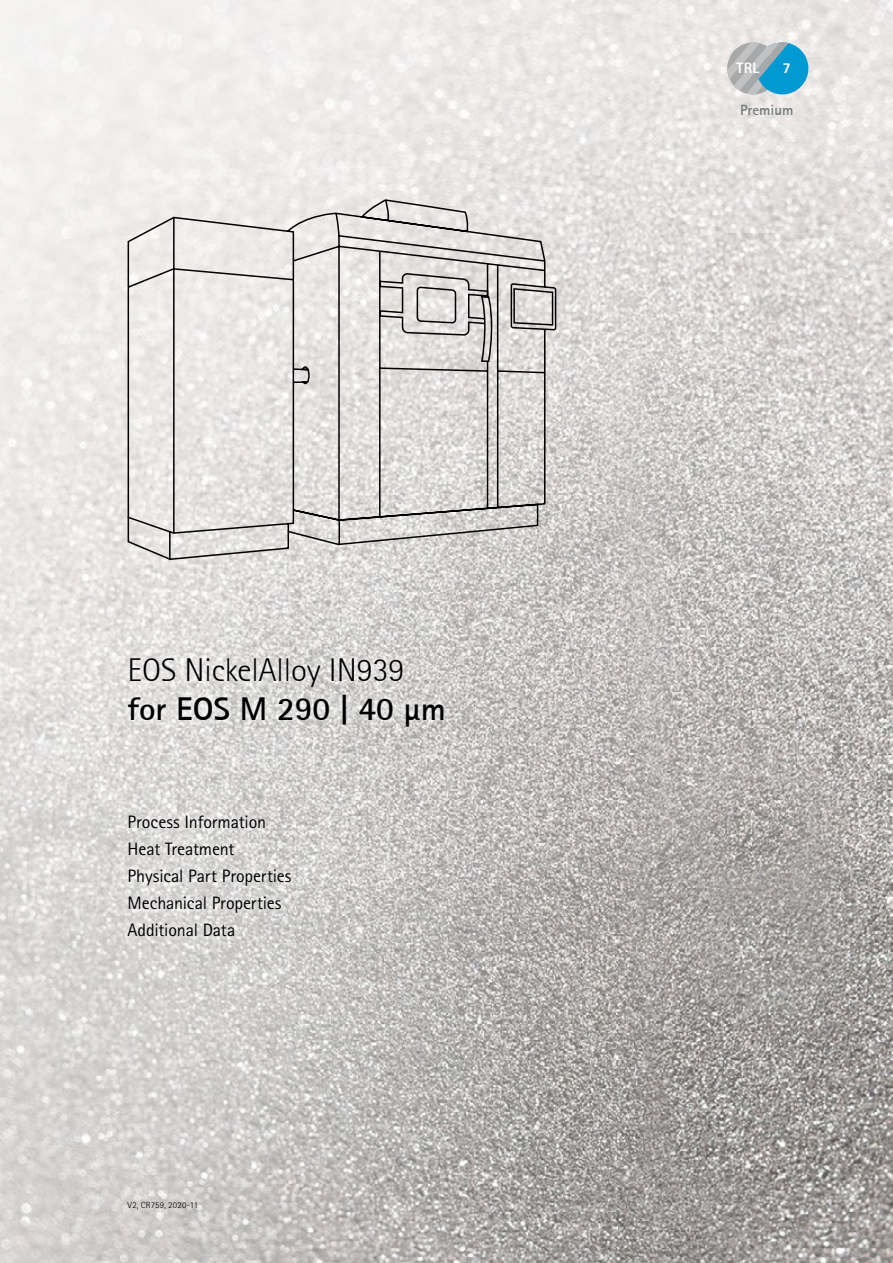
<style>
.page{position:relative;width:893px;height:1263px;background:#fff}
.page>*{position:absolute;margin:0;border:0;box-sizing:border-box;transform-origin:0 0}
.t1{font:33px "Rotis San Ser T Ligh";color:#000}
.t2{font:700 33px "Rotis San Ser T";color:#000}
.t3{font:18px/27px "Rotis Sans Serif Pro";letter-spacing:-.01em;color:#000}
.t4{font:800 15.15px "Rotis Sans Serif Pro";color:#fff}
.t5{font:700 15px "Rotis San Ser T";color:#727879}
.t6{font:9px "Rotis San Ser T Ligh";letter-spacing:.03em;color:#000}
</style>
<div class="page">
<img style="left:1px;top:0;width:892px;height:1263px">
<div style="left:756px;top:42px;width:52px;height:52px;background:#0099d1;border-radius:50%"></div>
<svg style="left:727px;top:42px;width:63px;height:52px"></svg>
<svg style="left:118px;top:649px;width:335px;height:296px;background:#d5d3d2"></svg>
<svg style="left:126px;top:199px;width:431px;height:362px;background:#d9d6d5"></svg>
<h1 class="t1" style="left:128px;top:650px;width:278px">EOS NickelAlloy IN939</h1>
<h1 class="t2" style="left:128px;top:688px;width:320px">for EOS M 290 | 40 µm</h1>
<p class="t3" style="left:128px;top:808px;width:166px">Process Information<br>Heat Treatment<br>Physical Part Properties<br>Mechanical Properties<br>Additional Data</p>
<p class="t6" style="left:128px;top:1200px;width:72px">V2, CR759, 2020-11</p>
<p class="t4" style="left:737px;top:58px;width:25px">TRL</p>
<p class="t4" style="left:783px;top:58px;width:10px">7</p>
<p class="t5" style="left:740px;top:100px;width:55px">Premium</p>
</div>
